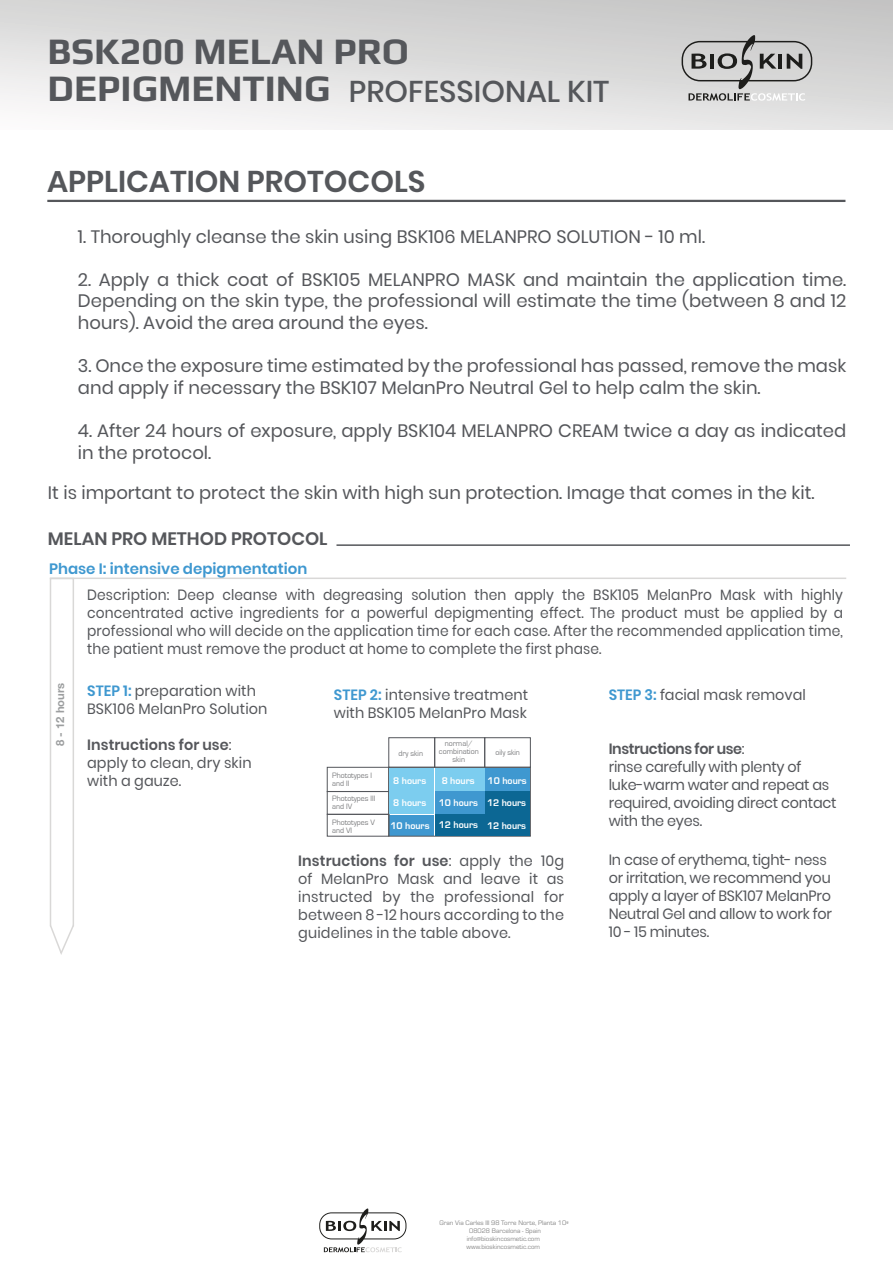
<style>
.page{position:relative;width:893px;height:1263px;background:#fff}
.page>*{position:absolute;margin:0;border:0;box-sizing:border-box;transform-origin:0 0}
.t1{font:700 37.5px "Play";color:#55575b}
.t2{font:500 30px "Poppins";color:#55575b}
.t3{font:600 30px "Poppins";color:#55575b}
.t4{font:18px/21.6px "Poppins";color:#55575b}
.t5{font:600 18px "Poppins";color:#55575b}
.t6{font:600 15px "Poppins";color:#3f98d0}
.t7{font:14.85px/18px "Poppins";color:#55575b}
.t8{font:14.85px/18px "Poppins";color:#55575b;text-align:justify;scale:.93 1}
.t9{font:700 11.25px "Helvetica Neue";color:#9c9e9f}
.t10{font:700 10.05px "Eurostile";color:#fff}
.t11{font:7.95px/7.8px "Eurostile";color:#7b7c7e}
.t12{font:6.75px/8.1px "Eurostile";color:#878787;text-align:center}
.s1{font-family:"Play";font-weight:700;font-size:37.5px}
.s2{font-weight:600;color:#3f98d0}
.s3{font-weight:600}
</style>
<div class="page">
<div style="left:0;top:0;width:893px;height:130px;background:linear-gradient(to bottom,#cbcbcb,#f2f1f1)"></div>
<hr style="left:47px;top:200px;width:798px;height:2px;background:#55575b">
<svg style="left:319px;top:1208px;width:87px;height:44px"></svg>
<hr style="left:336px;top:544px;width:514px;height:2px;background:#55575b">
<svg style="left:682px;top:35px;width:130px;height:66px;background:#b4b4b3"></svg>
<svg style="left:49px;top:578px;width:25px;height:377px"></svg>
<div style="left:389px;top:814px;width:45px;height:21px;background:#3f98d0"></div>
<div style="left:389px;top:737px;width:46px;height:30px;border:1px solid #54565b"></div>
<div style="left:327px;top:767px;width:62px;height:25px;border:1px solid #54565b"></div>
<div style="left:327px;top:791px;width:62px;height:23px;border:1px solid #54565b"></div>
<div style="left:327px;top:814px;width:62px;height:22px;border:1px solid #54565b"></div>
<div style="left:434px;top:737px;width:51px;height:30px;border:1px solid #54565b"></div>
<div style="left:484px;top:737px;width:47px;height:30px;border:1px solid #54565b"></div>
<div style="left:389px;top:767px;width:142px;height:69px;border:1px solid #54565b"></div>
<div style="left:435px;top:792px;width:49px;height:22px;background:#3f98d0"></div>
<div style="left:435px;top:814px;width:49px;height:21px;background:#0c6794"></div>
<div style="left:485px;top:814px;width:45px;height:21px;background:#0c6794"></div>
<div style="left:485px;top:791px;width:44px;height:23px;background:#0c6794"></div>
<div style="left:389px;top:769px;width:45px;height:22px;background:#7ccdef"></div>
<div style="left:435px;top:769px;width:49px;height:22px;background:#7ccdef"></div>
<div style="left:485px;top:769px;width:44px;height:22px;background:#3f98d0"></div>
<div style="left:389px;top:792px;width:45px;height:22px;background:#7ccdef"></div>
<hr style="left:50px;top:577px;width:796px;height:2px;background:#d9d8d7">
<h1 class="t1" style="left:48px;top:29px;width:363px">BSK200 MELAN PRO</h1>
<h2 class="t2" style="left:48px;top:74px;width:563px"><span class="s1">DEPIGMENTING</span> PROFESSIONAL KIT</h2>
<h2 class="t3" style="left:47px;top:164px;width:380px">APPLICATION PROTOCOLS</h2>
<p class="t4" style="left:78px;top:226px;width:629px">1. Thoroughly cleanse the skin using BSK106 MELANPRO SOLUTION - 10 ml.</p>
<p class="t4" style="left:78px;top:269px;width:770px;text-align:justify">2. Apply a thick coat of BSK105 MELANPRO MASK and maintain the application time.<br>Depending on the skin type, the professional will estimate the time (between 8 and 12 hours). Avoid the area around the eyes.</p>
<p class="t4" style="left:78px;top:355px;width:770px">3. Once the exposure time estimated by the professional has passed, remove the mask and apply if necessary the BSK107 MelanPro Neutral Gel to help calm the skin.</p>
<p class="t4" style="left:78px;top:420px;width:770px">4. After 24 hours of exposure, apply BSK104 MELANPRO CREAM twice a day as indicated in the protocol.</p>
<p class="t4" style="left:48px;top:481px;width:768px">It is important to protect the skin with high sun protection. Image that comes in the kit.</p>
<p class="t5" style="left:48px;top:528px;width:281px">MELAN PRO METHOD PROTOCOL</p>
<p class="t6" style="left:49px;top:560px;width:260px">Phase I: intensive depigmentation</p>
<p class="t9" style="left:51px;top:746px;width:65px;rotate:-90deg">8 - 12 hours</p>
<p class="t8" style="left:87px;top:585px;width:814px">Description: Deep cleanse with degreasing solution then apply the BSK105 MelanPro Mask with highly concentrated active ingredients for a powerful depigmenting effect. The product must be applied by a professional who will decide on the application time for each case. After the recommended application time, the patient must remove the product at home to complete the first phase.</p>
<p class="t7" style="left:87px;top:681px;width:182px"><span class="s2">STEP 1:</span> preparation with<br>BSK106 MelanPro Solution</p>
<p class="t7" style="left:334px;top:686px;width:196px"><span class="s2">STEP 2:</span> intensive treatment</p>
<p class="t7" style="left:609px;top:686px;width:199px"><span class="s2">STEP 3:</span> facial mask removal</p>
<p class="t7" style="left:334px;top:704px;width:195px">with BSK105 MelanPro Mask</p>
<p class="t7" style="left:87px;top:736px;width:166px"><span class="s3">Instructions for use</span>: apply to clean, dry skin with a gauze.</p>
<p class="t7" style="left:609px;top:740px;width:229px"><span class="s3">Instructions for use</span>:<br>rinse carefully with plenty of luke-warm water and repeat as required, avoiding direct contact with the eyes.</p>
<p class="t7" style="left:609px;top:851px;width:225px">In case of erythema, tight- ness or irritation, we recommend you apply a layer of BSK107 MelanPro<br>Neutral Gel and allow to work for<br>10 - 15 minutes.</p>
<p class="t11" style="left:439px;top:740px;width:41px;text-align:center">normal/ combination skin</p>
<p class="t11" style="left:398px;top:750px;width:26px">dry skin</p>
<p class="t11" style="left:495px;top:749px;width:26px">oily skin</p>
<p class="t10" style="left:488px;top:775px;width:41px">10 hours</p>
<p class="t10" style="left:487px;top:797px;width:41px">12 hours</p>
<p class="t10" style="left:487px;top:820px;width:41px">12 hours</p>
<p class="t11" style="left:332px;top:772px;width:41px">Phototypes I and II</p>
<p class="t11" style="left:332px;top:819px;width:44px">Phototypes V and VI</p>
<p class="t10" style="left:393px;top:775px;width:35px">8 hours</p>
<p class="t10" style="left:393px;top:797px;width:35px">8 hours</p>
<p class="t10" style="left:390px;top:820px;width:41px">10 hours</p>
<p class="t10" style="left:442px;top:775px;width:35px">8 hours</p>
<p class="t10" style="left:439px;top:797px;width:41px">10 hours</p>
<p class="t10" style="left:439px;top:820px;width:41px">12 hours</p>
<p class="t11" style="left:332px;top:794px;width:45px">Phototypes III and IV</p>
<p class="t7" style="left:298px;top:852px;width:267px;text-align:justify"><span class="s3">Instructions for use</span>: apply the 10g of MelanPro Mask and leave it as instructed by the professional for between 8 -12 hours according to the guidelines in the table above.</p>
<p class="t12" style="left:439px;top:1218px;width:131px">Gran Via Carles III 98 Torre Norte, Planta 10ª<br>08028 Barcelona - Spain info@bioskincosmetic.com www.bioskincosmetic.com</p>
</div>
